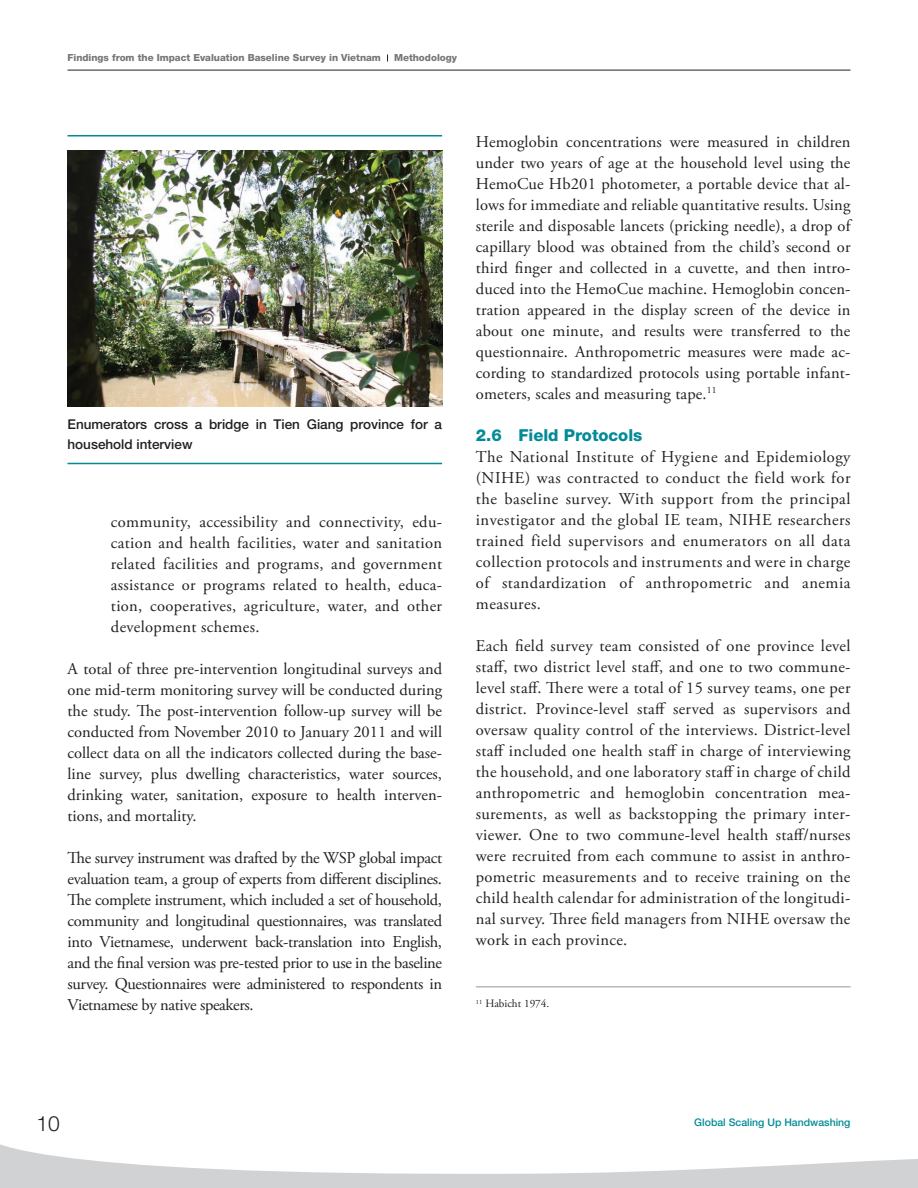
<style>
.page{position:relative;width:918px;height:1188px;background:#fff}
.page>*{position:absolute;margin:0;border:0;box-sizing:border-box;transform-origin:0 0}
.t1{font:300 21px "Helvetica Neue";color:#231f20}
.t2{font:16.5px/21px "Adobe Garamond Pro";letter-spacing:.01em;color:#231f20;text-align:justify}
.t3{font:800 16.5px "Helvetica Neue";color:#008b97}
.t4{font:500 13.5px/19.5px "Helvetica Neue";color:#231f20}
.t5{font:11.25px "Adobe Garamond Pro";color:#231f20}
.t6{font:500 10.5px "Helvetica Neue";color:#008b97}
.t7{font:800 9.75px "Helvetica Neue";color:#757679}
</style>
<div class="page">
<hr style="left:68px;top:70px;width:782px;height:1px;background:#231f20">
<svg style="left:0;top:1144px;width:917px;height:44px"></svg>
<svg style="left:917px;top:1159px;width:1px;height:29px"></svg>
<hr style="left:476px;top:986px;width:374px;height:1px;background:#939598">
<img style="left:68px;top:150px;width:374px;height:257px">
<hr style="left:68px;top:135px;width:374px;height:1px;background:#008b97">
<hr style="left:68px;top:463px;width:374px;height:1px;background:#008b97">
<p class="t7" style="left:68px;top:55px;width:315px">Findings from the Impact Evaluation Baseline Survey in Vietnam</p>
<p class="t7" style="left:394px;top:55px;width:65px">Methodology</p>
<p class="t4" style="left:67px;top:416px;width:376px">Enumerators cross a bridge in Tien Giang province for a household interview</p>
<p class="t2" style="left:111px;top:512px;width:333px">community, accessibility and connectivity, edu&shy;cation and health facilities, water and sanitation related facilities and programs, and government assistance or programs related to health, educa&shy;tion, cooperatives, agriculture, water, and other development schemes.</p>
<p class="t2" style="left:67px;top:659px;width:376px">A total of three pre-intervention longitudinal surveys and one mid-term monitoring survey will be conducted during the study. The post-intervention follow-up survey will be conducted from November 2010 to January 2011 and will collect data on all the indicators collected during the base&shy;line survey, plus dwelling characteristics, water sources, drinking water, sanitation, exposure to health interven&shy;tions, and mortality.</p>
<p class="t2" style="left:67px;top:848px;width:376px">The survey instrument was drafted by the WSP global impact evaluation team, a group of experts from different disciplines.<br>The complete instrument, which included a set of household, community and longitudinal questionnaires, was translated into Vietnamese, underwent back-translation into English, and the final version was pre-tested prior to use in the baseline survey. Questionnaires were administered to respondents in Vietnamese by native speakers.</p>
<p class="t2" style="left:476px;top:133px;width:376px">Hemoglobin concentrations were measured in children under two years of age at the household level using the HemoCue Hb201 photometer, a portable device that al&shy;lows for immediate and reliable quantitative results. Using sterile and disposable lancets (pricking needle), a drop of capillary blood was obtained from the child’s second or third finger and collected in a cuvette, and then intro&shy;duced into the HemoCue machine. Hemoglobin concen&shy;tration appeared in the display screen of the device in about one minute, and results were transferred to the questionnaire. Anthropometric measures were made ac&shy;cording to standardized protocols using portable infant&shy;ometers, scales and measuring tape.<sup>11</sup></p>
<p class="t3" style="left:476px;top:429px;width:168px">2.6 Field Protocols</p>
<p class="t2" style="left:476px;top:448px;width:376px">The National Institute of Hygiene and Epidemiology (NIHE) was contracted to conduct the field work for the baseline survey. With support from the principal investigator and the global IE team, NIHE researchers trained field supervisors and enumerators on all data collection protocols and instruments and were in charge of standardization of anthropometric and anemia measures.</p>
<p class="t2" style="left:476px;top:637px;width:376px">Each field survey team consisted of one province level staff, two district level staff, and one to two commune&shy;level staff. There were a total of 15 survey teams, one per district. Province-level staff served as supervisors and oversaw quality control of the interviews. District-level staff included one health staff in charge of interviewing the household, and one laboratory staff in charge of child anthropometric and hemoglobin concentration mea&shy;surements, as well as backstopping the primary inter&shy;viewer. One to two commune-level health staff/nurses were recruited from each commune to assist in anthro&shy;pometric measurements and to receive training on the child health calendar for administration of the longitudi&shy;nal survey. Three field managers from NIHE oversaw the work in each province.</p>
<p class="t5" style="left:476px;top:999px;width:75px"><sup>11</sup> Habicht 1974.</p>
<p class="t1" style="left:37px;top:1116px;width:25px">10</p>
<p class="t6" style="left:694px;top:1118px;width:158px">Global Scaling Up Handwashing</p>
</div>
